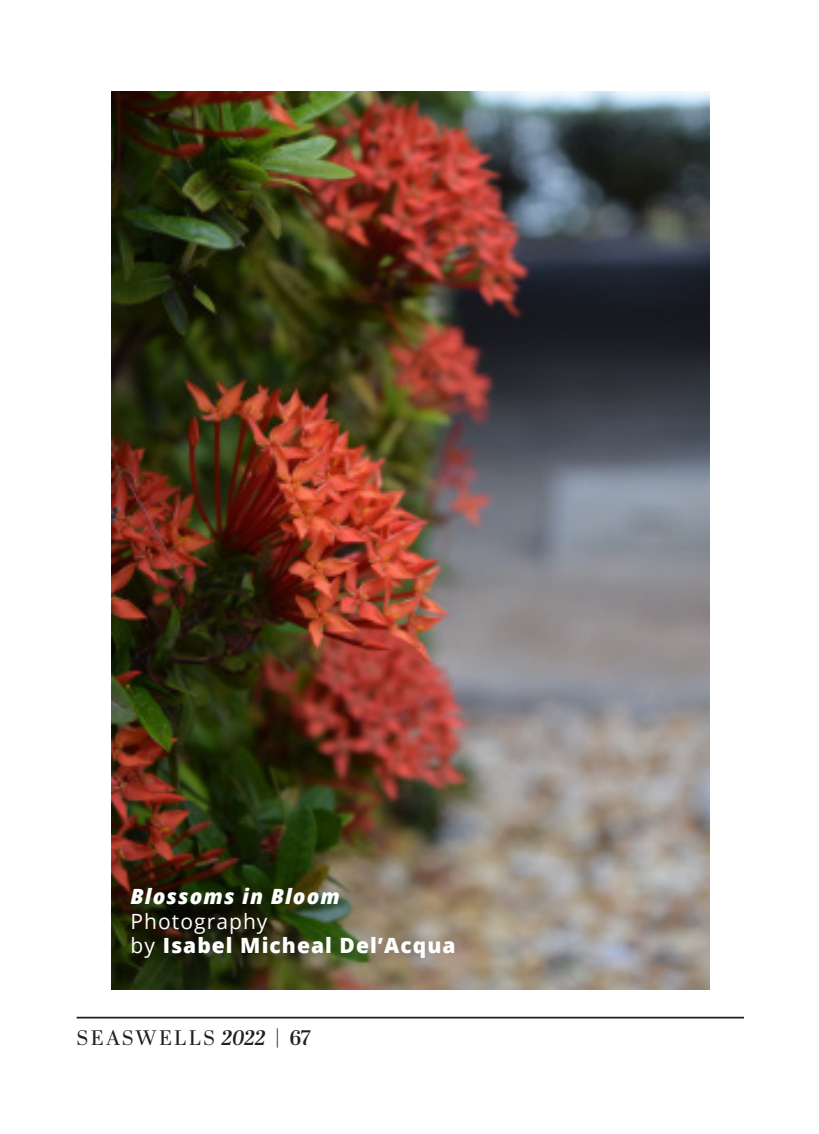
<style>
.page{position:relative;width:819px;height:1134px;background:#fff}
.page>*{position:absolute;margin:0;border:0;box-sizing:border-box;transform-origin:0 0}
.Reg_9ptxLead_14{font:800 21px "Open Sans";letter-spacing:.05em;color:#fff}
.t1{font:21px "Abril Display";letter-spacing:.11em;color:#231f20}
.Reg_9ptxLead_14-2{font:italic 800 21px "Open Sans";letter-spacing:.05em;color:#fff}
.Reg_9ptxLead_14-3{font:21px "Open Sans";letter-spacing:.05em;color:#fff}
.s1{font-weight:400}
.s2{font-weight:600;font-style:italic}
.s3{font-weight:600}
</style>
<div class="page">
<img style="left:111px;top:91px;width:599px;height:898px">
<hr style="left:77px;top:1017px;width:667px;height:2px;background:#231f20">
<p class="Reg_9ptxLead_14-2" style="left:131px;top:880px;width:211px">Blossoms in Bloom</p>
<p class="Reg_9ptxLead_14-3" style="left:131px;top:907px;width:138px">Photography</p>
<p class="Reg_9ptxLead_14" style="left:131px;top:929px;width:326px"><span class="s1">by</span> Isabel Micheal Del’Acqua</p>
<p class="t1" style="left:77px;top:1023px;width:236px">SEASWELLS <span class="s2">2022</span> <span class="s3">| 67</span></p>
</div>
